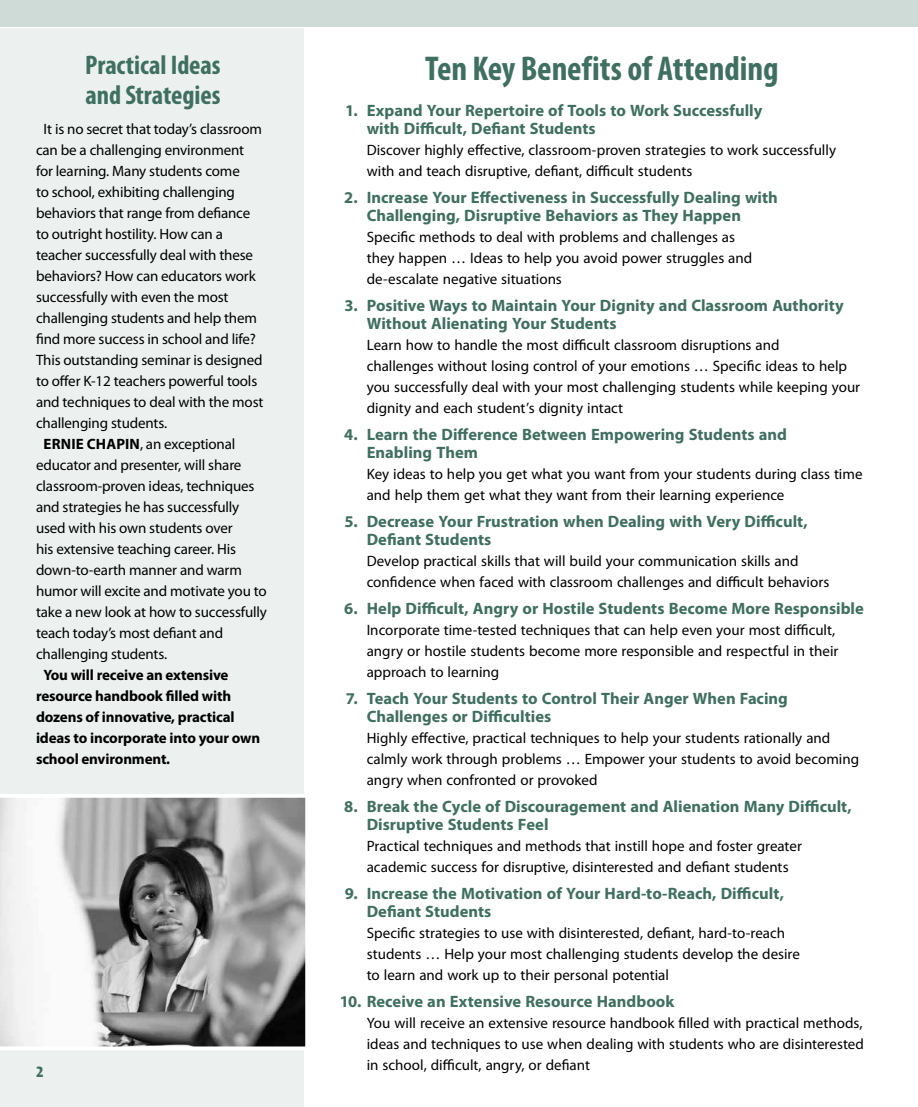
<style>
.page{position:relative;width:918px;height:1107px;background:#fff}
.page>*{position:absolute;margin:0;border:0;box-sizing:border-box;transform-origin:0 0}
.t1{font:700 condensed 34.5px "Myriad Pro";letter-spacing:-.005em;color:#3f6f60}
.t2{font:700 condensed 27px/30px "Myriad Pro";color:#3f6f60}
.t3{font:700 16.5px/18px "Myriad Pro";color:#3f6f60}
.t4{font:15px/21px "Myriad Pro";letter-spacing:-.005em;color:#000}
.t5{font:700 15px/21px "Myriad Pro";letter-spacing:-.01em;color:#000}
.t6{font:700 condensed 15px "Laudatio BQ";color:#3f6f60}
.s1{font-weight:700}
</style>
<div class="page">
<div style="left:0;top:0;width:918px;height:27px;background:#cfdbd7"></div>
<div style="left:0;top:28px;width:304px;height:1079px;background:#ecf1ef"></div>
<svg style="left:0;top:794px;width:306px;height:256px"></svg>
<h2 class="t2" style="left:85px;top:50px;width:137px">Practical Ideas and Strategies</h2>
<p class="t4" style="left:44px;top:118px;width:220px">It is no secret that today’s classroom</p>
<p class="t4" style="left:36px;top:139px;width:210px">can be a challenging environment</p>
<p class="t4" style="left:36px;top:160px;width:205px">for learning. Many students come</p>
<p class="t4" style="left:36px;top:181px;width:200px">to school, exhibiting challenging</p>
<p class="t4" style="left:36px;top:202px;width:216px">behaviors that range from defiance</p>
<p class="t4" style="left:36px;top:223px;width:189px">to outright hostility. How can a</p>
<p class="t4" style="left:36px;top:244px;width:219px">teacher successfully deal with these</p>
<p class="t4" style="left:36px;top:265px;width:221px">behaviors? How can educators work</p>
<p class="t4" style="left:36px;top:286px;width:194px">successfully with even the most</p>
<p class="t4" style="left:36px;top:307px;width:223px">challenging students and help them</p>
<p class="t4" style="left:36px;top:328px;width:222px">find more success in school and life?</p>
<p class="t4" style="left:36px;top:349px;width:228px">This outstanding seminar is designed</p>
<p class="t4" style="left:36px;top:370px;width:223px">to offer K‑12 teachers powerful tools</p>
<p class="t4" style="left:36px;top:391px;width:229px">and techniques to deal with the most</p>
<p class="t4" style="left:36px;top:412px;width:133px">challenging students.</p>
<p class="t4" style="left:44px;top:433px;width:193px"><span class="s1">ERNIE CHAPIN</span>, an exceptional</p>
<p class="t4" style="left:36px;top:454px;width:207px">educator and presenter, will share</p>
<p class="t4" style="left:36px;top:475px;width:220px">classroom‑proven ideas, techniques</p>
<p class="t4" style="left:36px;top:496px;width:205px">and strategies he has successfully</p>
<p class="t4" style="left:36px;top:517px;width:198px">used with his own students over</p>
<p class="t4" style="left:36px;top:538px;width:202px">his extensive teaching career. His</p>
<p class="t4" style="left:36px;top:559px;width:207px">down‑to‑earth manner and warm</p>
<p class="t4" style="left:36px;top:580px;width:232px">humor will excite and motivate you to</p>
<p class="t4" style="left:36px;top:601px;width:232px">take a new look at how to successfully</p>
<p class="t4" style="left:36px;top:622px;width:189px">teach today’s most defiant and</p>
<p class="t4" style="left:36px;top:643px;width:133px">challenging students.</p>
<p class="t5" style="left:36px;top:664px;width:226px;text-indent:8px">You will receive an extensive resource handbook filled with dozens of innovative, practical ideas to incorporate into your own school environment.</p>
<p class="t6" style="left:36px;top:1063px;width:9px">2</p>
<p class="t6" style="left:36px;top:1073px;width:9px">2</p>
<h1 class="t1" style="left:425px;top:47px;width:355px">Ten Key Benefits of Attending</h1>
<p class="t3" style="left:367px;top:101px;width:397px;text-indent:-22px">1. Expand Your Repertoire of Tools to Work Successfully with Difficult, Defiant Students</p>
<p class="t4" style="left:367px;top:139px;width:471px">Discover highly effective, classroom‑proven strategies to work successfully with and teach disruptive, defiant, difficult students</p>
<p class="t3" style="left:367px;top:188px;width:413px;text-indent:-23px">2. Increase Your Effectiveness in Successfully Dealing with<br>Challenging, Disruptive Behaviors as They Happen</p>
<p class="t4" style="left:367px;top:226px;width:387px">Specific methods to deal with problems and challenges as they happen … Ideas to help you avoid power struggles and de‑escalate negative situations</p>
<p class="t3" style="left:367px;top:296px;width:478px;text-indent:-22px">3. Positive Ways to Maintain Your Dignity and Classroom Authority<br>Without Alienating Your Students</p>
<p class="t4" style="left:367px;top:334px;width:495px">Learn how to handle the most difficult classroom disruptions and<br>challenges without losing control of your emotions … Specific ideas to help you successfully deal with your most challenging students while keeping your dignity and each student’s dignity intact</p>
<p class="t3" style="left:367px;top:425px;width:422px;text-indent:-23px">4. Learn the Difference Between Empowering Students and<br>Enabling Them</p>
<p class="t4" style="left:367px;top:463px;width:497px">Key ideas to help you get what you want from your students during class time and help them get what they want from their learning experience</p>
<p class="t3" style="left:367px;top:512px;width:443px;text-indent:-22px">5. Decrease Your Frustration when Dealing with Very Difficult,<br>Defiant Students</p>
<p class="t4" style="left:367px;top:550px;width:464px">Develop practical skills that will build your communication skills and confidence when faced with classroom challenges and difficult behaviors</p>
<p class="t3" style="left:344px;top:599px;width:521px">6. Help Difficult, Angry or Hostile Students Become More Responsible</p>
<p class="t4" style="left:367px;top:619px;width:473px">Incorporate time‑tested techniques that can help even your most difficult, angry or hostile students become more responsible and respectful in their approach to learning</p>
<p class="t3" style="left:367px;top:689px;width:423px;text-indent:-21px">7. Teach Your Students to Control Their Anger When Facing<br>Challenges or Difficulties</p>
<p class="t4" style="left:367px;top:727px;width:494px">Highly effective, practical techniques to help your students rationally and calmly work through problems … Empower your students to avoid becoming angry when confronted or provoked</p>
<p class="t3" style="left:367px;top:797px;width:487px;text-indent:-23px">8. Break the Cycle of Discouragement and Alienation Many Difficult,<br>Disruptive Students Feel</p>
<p class="t4" style="left:367px;top:835px;width:437px">Practical techniques and methods that instill hope and foster greater academic success for disruptive, disinterested and defiant students</p>
<p class="t3" style="left:367px;top:884px;width:419px;text-indent:-22px">9. Increase the Motivation of Your Hard‑to‑Reach, Difficult,<br>Defiant Students</p>
<p class="t4" style="left:367px;top:922px;width:435px">Specific strategies to use with disinterested, defiant, hard‑to‑reach students … Help your most challenging students develop the desire to learn and work up to their personal potential</p>
<p class="t3" style="left:340px;top:992px;width:336px">10. Receive an Extensive Resource Handbook</p>
<p class="t4" style="left:367px;top:1012px;width:499px;text-align:justify">You will receive an extensive resource handbook filled with practical methods, ideas and techniques to use when dealing with students who are disinterested in school, difficult, angry, or defiant</p>
</div>
